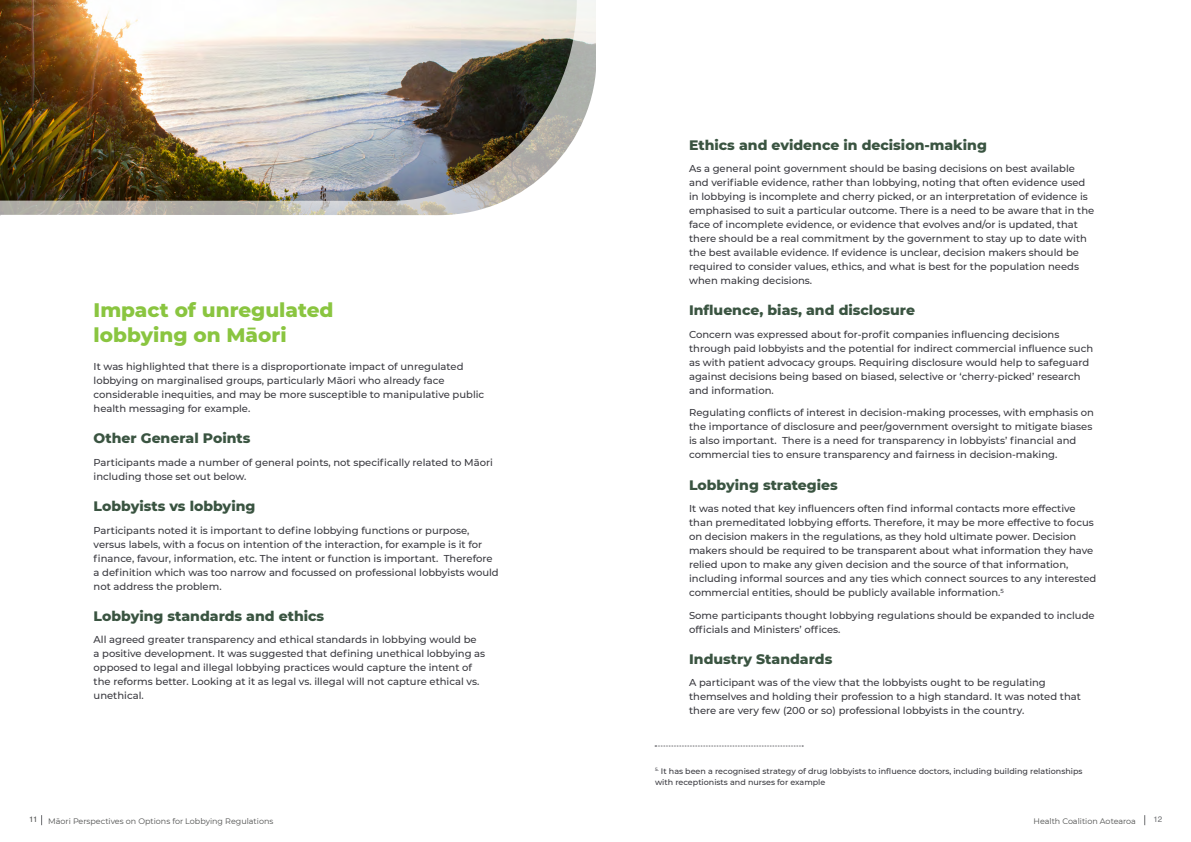
<style>
.page{position:relative;width:1191px;height:842px;background:#fff}
.page>*{position:absolute;margin:0;border:0;box-sizing:border-box;transform-origin:0 0}
.t1{font:800 20px/25px "Montserrat";color:#8ac540}
.t2{font:800 14px "Montserrat";color:#3a5441}
.t3{font:500 10px/14px "Montserrat";color:#39393f}
.t4{font:500 8px/11px "Montserrat";color:#39393f}
.t5{font:8px "Montserrat";color:#4d4e4d}
.t6{font:8px "Helvetica";color:#4d4e4d}
.t7{font:8px "Helvetica";color:#6d6e71}
</style>
<div class="page">
<img style="left:0;top:0;width:596px;height:216px">
<svg style="left:655px;top:746px;width:148px;height:1px"></svg>
<h1 class="t1" style="left:94px;top:296px;width:241px">Impact of unregulated lobbying on Māori</h1>
<p class="t3" style="left:94px;top:359px;width:392px">It was highlighted that there is a disproportionate impact of unregulated lobbying on marginalised groups, particularly Māori who already face considerable inequities, and may be more susceptible to manipulative public health messaging for example.</p>
<h2 class="t2" style="left:94px;top:428px;width:158px">Other General Points</h2>
<p class="t3" style="left:94px;top:455px;width:401px">Participants made a number of general points, not specifically related to Māori including those set out below.</p>
<h2 class="t2" style="left:94px;top:496px;width:163px">Lobbyists vs lobbying</h2>
<p class="t3" style="left:94px;top:523px;width:407px">Participants noted it is important to define lobbying functions or purpose, versus labels, with a focus on intention of the interaction, for example is it for finance, favour, information, etc. The intent or function is important. Therefore a definition which was too narrow and focussed on professional lobbyists would not address the problem.</p>
<h2 class="t2" style="left:94px;top:605px;width:232px">Lobbying standards and ethics</h2>
<p class="t3" style="left:94px;top:632px;width:393px">All agreed greater transparency and ethical standards in lobbying would be<br>a positive development. It was suggested that defining unethical lobbying as opposed to legal and illegal lobbying practices would capture the intent of the reforms better. Looking at it as legal vs. illegal will not capture ethical vs. unethical.</p>
<h2 class="t2" style="left:689px;top:134px;width:299px">Ethics and evidence in decision-making</h2>
<p class="t3" style="left:689px;top:161px;width:407px">As a general point government should be basing decisions on best available and verifiable evidence, rather than lobbying, noting that often evidence used in lobbying is incomplete and cherry picked, or an interpretation of evidence is emphasised to suit a particular outcome. There is a need to be aware that in the face of incomplete evidence, or evidence that evolves and/or is updated, that there should be a real commitment by the government to stay up to date with the best available evidence. If evidence is unclear, decision makers should be required to consider values, ethics, and what is best for the population needs when making decisions.</p>
<h2 class="t2" style="left:689px;top:300px;width:227px">Influence, bias, and disclosure</h2>
<p class="t3" style="left:689px;top:327px;width:405px">Concern was expressed about for-profit companies influencing decisions through paid lobbyists and the potential for indirect commercial influence such as with patient advocacy groups. Requiring disclosure would help to safeguard against decisions being based on biased, selective or ‘cherry-picked’ research and information.</p>
<p class="t3" style="left:689px;top:405px;width:406px">Regulating conflicts of interest in decision-making processes, with emphasis on the importance of disclosure and peer/government oversight to mitigate biases is also important. There is a need for transparency in lobbyists’ financial and commercial ties to ensure transparency and fairness in decision-making.</p>
<h2 class="t2" style="left:689px;top:474px;width:150px">Lobbying strategies</h2>
<p class="t3" style="left:689px;top:501px;width:409px">It was noted that key influencers often find informal contacts more effective than premeditated lobbying efforts. Therefore, it may be more effective to focus on decision makers in the regulations, as they hold ultimate power. Decision makers should be required to be transparent about what information they have relied upon to make any given decision and the source of that information, including informal sources and any ties which connect sources to any interested commercial entities, should be publicly available information.<sup>5</sup></p>
<p class="t3" style="left:689px;top:608px;width:407px">Some participants thought lobbying regulations should be expanded to include officials and Ministers’ offices.</p>
<h2 class="t2" style="left:689px;top:648px;width:145px">Industry Standards</h2>
<p class="t3" style="left:689px;top:675px;width:393px">A participant was of the view that the lobbyists ought to be regulating themselves and holding their profession to a high standard. It was noted that there are very few (200 or so) professional lobbyists in the country.</p>
<p class="t4" style="left:655px;top:765px;width:429px"><sup>5.</sup> It has been a recognised strategy of drug lobbyists to influence doctors, including building relationships with receptionists and nurses for example</p>
<p class="t6" style="left:29px;top:813px;width:10px">11</p>
<p class="t5" style="left:48px;top:816px;width:227px">Māori Perspectives on Options for Lobbying Regulations</p>
<p class="t5" style="left:1033px;top:816px;width:104px">Health Coalition Aotearoa</p>
<p class="t7" style="left:1153px;top:813px;width:10px">12</p>
</div>
